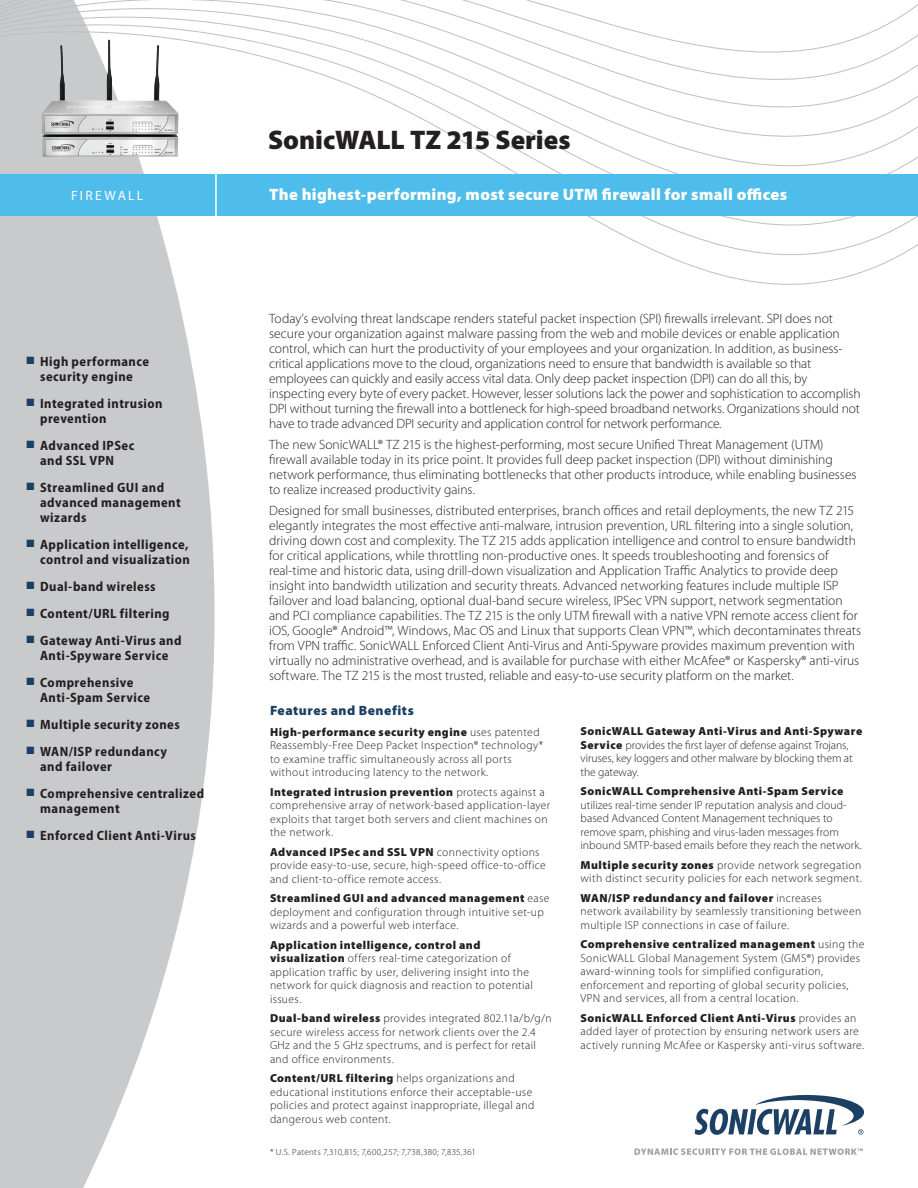
<style>
.page{position:relative;width:918px;height:1188px;background:#fff}
.page>*{position:absolute;margin:0;border:0;box-sizing:border-box;transform-origin:0 0}
.Body_paragraphs{font:900 27px "Myriad Pro";letter-spacing:-.005em;color:#231f20}
.t1{font:900 16.5px "Myriad Pro";letter-spacing:.02em;color:#fff}
.Body_paragraphs-2{font:300 13.5px/15px "Myriad Pro";color:#231f20}
.side_bullet_paragrap{font:700 semi-condensed 13.5px/15px "Myriad Pro";letter-spacing:.035em;color:#231f20}
.subhead_-_1st_level{font:900 13.5px "Myriad Pro";letter-spacing:.04em;color:#1b4064}
.t2{font:13.5px "Myriad Pro";letter-spacing:.17em;color:#fff}
.bullet_text_-_pg_2{font:300 11.7px/13.5px "Myriad Pro";letter-spacing:.03em;color:#231f20}
.bullet_text_-_pg_2-2{font:300 11.7px/13.5px "Myriad Pro";letter-spacing:.005em;color:#231f20}
.bullet_text_-_pg_2-3{font:300 11.7px/13.5px "Myriad Pro";letter-spacing:-.005em;color:#231f20}
.bullet_text_-_pg_2-4{font:300 9px "Myriad Pro";letter-spacing:.03em;color:#231f20}
.s1{color:#1b4064}
.s2{font-weight:900}
</style>
<div class="page">
<svg style="left:0;top:290px;width:215px;height:898px;fill:#c9cacc"></svg>
<svg style="left:0;top:0;width:918px;height:290px"></svg>
<div style="left:216px;top:175px;width:702px;height:41px;background:#4fbdec"></div>
<div style="left:0;top:175px;width:216px;height:41px;background:#4fbdec"></div>
<hr style="left:215px;top:174px;width:2px;height:43px;background:#fff">
<svg style="left:695px;top:1095px;width:169px;height:40px"></svg>
<svg style="left:634px;top:1148px;width:229px;height:7px"></svg>
<img style="left:42px;top:40px;width:137px;height:117px">
<p class="Body_paragraphs" style="left:268px;top:124px;width:304px">SonicWALL TZ 215 Series</p>
<p class="t2" style="left:71px;top:188px;width:74px">FIREWALL</p>
<p class="t1" style="left:269px;top:185px;width:519px">The highest-performing, most secure UTM firewall for small offices</p>
<p class="side_bullet_paragrap" style="left:27px;top:354px;width:124px;text-align:center"><span class="s1">■</span> High performance security engine</p>
<p class="side_bullet_paragrap" style="left:40px;top:396px;width:124px;text-indent:-14px"><span class="s1">■</span> Integrated intrusion prevention</p>
<p class="side_bullet_paragrap" style="left:27px;top:438px;width:109px;text-align:center"><span class="s1">■</span> Advanced IPSec and SSL VPN</p>
<p class="side_bullet_paragrap" style="left:40px;top:480px;width:142px;text-indent:-14px"><span class="s1">■</span> Streamlined GUI and advanced management wizards</p>
<p class="side_bullet_paragrap" style="left:27px;top:537px;width:165px;text-align:right"><span class="s1">■</span> Application intelligence, control and visualization</p>
<p class="side_bullet_paragrap" style="left:27px;top:579px;width:131px"><span class="s1">■</span> Dual-band wireless</p>
<p class="side_bullet_paragrap" style="left:27px;top:606px;width:145px"><span class="s1">■</span> Content/URL filtering</p>
<p class="side_bullet_paragrap" style="left:27px;top:633px;width:156px;text-align:center"><span class="s1">■</span> Gateway Anti-Virus and<br>Anti-Spyware Service</p>
<p class="side_bullet_paragrap" style="left:40px;top:675px;width:111px;text-indent:-14px"><span class="s1">■</span> Comprehensive<br>Anti-Spam Service</p>
<p class="side_bullet_paragrap" style="left:27px;top:717px;width:155px"><span class="s1">■</span> Multiple security zones</p>
<p class="side_bullet_paragrap" style="left:40px;top:744px;width:129px;text-indent:-14px"><span class="s1">■</span> WAN/ISP redundancy and failover</p>
<p class="side_bullet_paragrap" style="left:40px;top:786px;width:166px;text-indent:-14px"><span class="s1">■</span> Comprehensive centralized management</p>
<p class="side_bullet_paragrap" style="left:27px;top:828px;width:171px"><span class="s1">■</span> Enforced Client Anti-Virus</p>
<p class="Body_paragraphs-2" style="left:269px;top:311px;width:593px">Today’s evolving threat landscape renders stateful packet inspection (SPI) firewalls irrelevant. SPI does not secure your organization against malware passing from the web and mobile devices or enable application control, which can hurt the productivity of your employees and your organization. In addition, as business&shy;critical applications move to the cloud, organizations need to ensure that bandwidth is available so that employees can quickly and easily access vital data. Only deep packet inspection (DPI) can do all this, by inspecting every byte of every packet. However, lesser solutions lack the power and sophistication to accomplish DPI without turning the firewall into a bottleneck for high-speed broadband networks. Organizations should not have to trade advanced DPI security and application control for network performance.</p>
<p class="Body_paragraphs-2" style="left:269px;top:437px;width:589px">The new SonicWALL® TZ 215 is the highest-performing, most secure Unified Threat Management (UTM) firewall available today in its price point. It provides full deep packet inspection (DPI) without diminishing network performance, thus eliminating bottlenecks that other products introduce, while enabling businesses to realize increased productivity gains.</p>
<p class="Body_paragraphs-2" style="left:269px;top:503px;width:593px">Designed for small businesses, distributed enterprises, branch offices and retail deployments, the new TZ 215 elegantly integrates the most effective anti-malware, intrusion prevention, URL filtering into a single solution, driving down cost and complexity. The TZ 215 adds application intelligence and control to ensure bandwidth for critical applications, while throttling non-productive ones. It speeds troubleshooting and forensics of real-time and historic data, using drill-down visualization and Application Traffic Analytics to provide deep insight into bandwidth utilization and security threats. Advanced networking features include multiple ISP failover and load balancing, optional dual-band secure wireless, IPSec VPN support, network segmentation and PCI compliance capabilities. The TZ 215 is the only UTM firewall with a native VPN remote access client for iOS, Google® Android™, Windows, Mac OS and Linux that supports Clean VPN™, which decontaminates threats from VPN traffic. SonicWALL Enforced Client Anti-Virus and Anti-Spyware provides maximum prevention with virtually no administrative overhead, and is available for purchase with either McAfee® or Kaspersky® anti-virus software. The TZ 215 is the most trusted, reliable and easy-to-use security platform on the market.</p>
<p class="subhead_-_1st_level" style="left:270px;top:703px;width:145px">Features and Benefits</p>
<p class="bullet_text_-_pg_2" style="left:270px;top:725px;width:275px"><span class="s2">High-performance security engine</span> uses patented Reassembly-Free Deep Packet Inspection® technology* to examine traffic simultaneously across all ports without introducing latency to the network.</p>
<p class="bullet_text_-_pg_2" style="left:270px;top:785px;width:282px"><span class="s2">Integrated intrusion prevention</span> protects against a comprehensive array of network-based application-layer exploits that target both servers and client machines on the network.</p>
<p class="bullet_text_-_pg_2" style="left:270px;top:845px;width:277px"><span class="s2">Advanced IPSec and SSL VPN</span> connectivity options provide easy-to-use, secure, high-speed office-to-office and client-to-office remote access.</p>
<p class="bullet_text_-_pg_2" style="left:270px;top:892px;width:281px"><span class="s2">Streamlined GUI and advanced management</span> ease deployment and configuration through intuitive set-up wizards and a powerful web interface.</p>
<p class="bullet_text_-_pg_2" style="left:270px;top:938px;width:264px"><span class="s2">Application intelligence, control and visualization</span> offers real-time categorization of application traffic by user, delivering insight into the network for quick diagnosis and reaction to potential issues.</p>
<p class="bullet_text_-_pg_2" style="left:270px;top:1012px;width:283px"><span class="s2">Dual-band wireless</span> provides integrated 802.11a/b/g/n secure wireless access for network clients over the 2.4<br>GHz and the 5 GHz spectrums, and is perfect for retail and office environments.</p>
<p class="bullet_text_-_pg_2" style="left:270px;top:1072px;width:266px"><span class="s2">Content/URL filtering</span> helps organizations and educational institutions enforce their acceptable-use policies and protect against inappropriate, illegal and dangerous web content.</p>
<p class="bullet_text_-_pg_2-4" style="left:270px;top:1147px;width:208px">* U.S. Patents 7,310,815; 7,600,257; 7,738,380; 7,835,361</p>
<p class="bullet_text_-_pg_2-3" style="left:580px;top:725px;width:283px"><span class="s2">SonicWALL Gateway Anti-Virus and Anti-Spyware Service</span> provides the first layer of defense against Trojans, viruses, key loggers and other malware by blocking them at the gateway.</p>
<p class="bullet_text_-_pg_2-2" style="left:580px;top:785px;width:283px"><span class="s2">SonicWALL Comprehensive Anti-Spam Service </span>utilizes real-time sender IP reputation analysis and cloud&shy;based Advanced Content Management techniques to remove spam, phishing and virus-laden messages from inbound SMTP-based emails before they reach the network.</p>
<p class="bullet_text_-_pg_2" style="left:580px;top:858px;width:283px"><span class="s2">Multiple security zones</span> provide network segregation with distinct security policies for each network segment.</p>
<p class="bullet_text_-_pg_2" style="left:580px;top:891px;width:282px"><span class="s2">WAN/ISP redundancy and failover</span> increases network availability by seamlessly transitioning between multiple ISP connections in case of failure.</p>
<p class="bullet_text_-_pg_2" style="left:580px;top:938px;width:285px"><span class="s2">Comprehensive centralized management</span> using the SonicWALL Global Management System (GMS®) provides award-winning tools for simplified configuration, enforcement and reporting of global security policies, VPN and services, all from a central location.</p>
<p class="bullet_text_-_pg_2" style="left:580px;top:1011px;width:285px"><span class="s2">SonicWALL Enforced Client Anti-Virus</span> provides an added layer of protection by ensuring network users are actively running McAfee or Kaspersky anti-virus software.</p>
</div>
